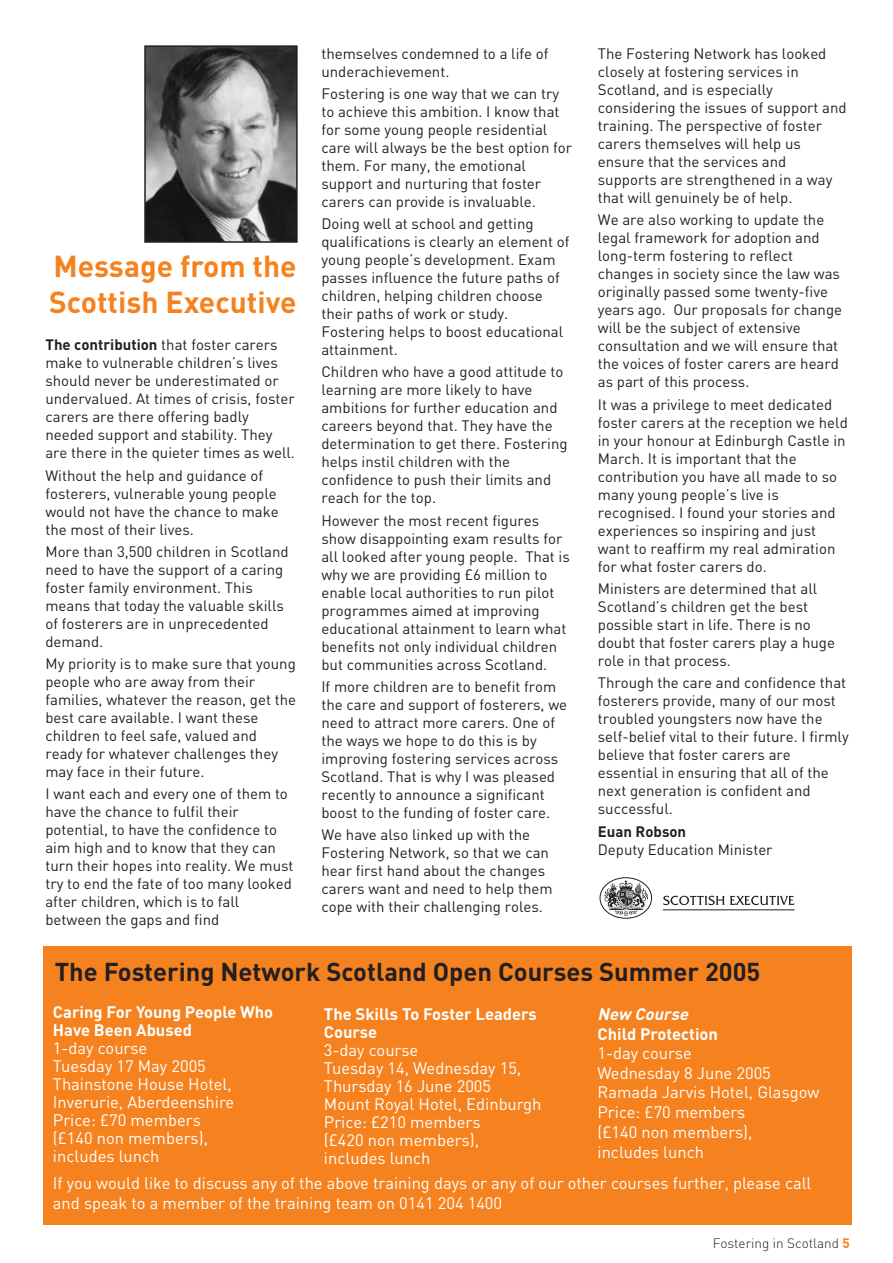
<style>
.page{position:relative;width:893px;height:1263px;background:#fff}
.page>*{position:absolute;margin:0;border:0;box-sizing:border-box;transform-origin:0 0}
.t1{font:700 30px/36px "DIN";color:#f5821f}
.t2{font:700 25.5px "DIN";color:#231f1f}
.t3{font:16.5px/18px "DIN";color:#fff}
.t4{font:700 16.5px/18px "DIN";color:#fff}
.t5{font:italic 700 16.5px "DIN";color:#fff}
.t6{font:15px/18px "DIN";color:#231f1f}
.t7{font:700 15px "DIN";color:#231f1f}
.t8{font:300 13.5px "DIN";color:#231f1f}
.s1{font-weight:700}
.s2{font-weight:700;color:#f5821f}
</style>
<div class="page">
<img style="left:147px;top:48px;width:147px;height:192px">
<div style="left:144px;top:45px;width:153px;height:198px;border:2px solid #231f1f"></div>
<svg style="left:663px;top:896px;width:61px;height:9px"></svg>
<svg style="left:730px;top:896px;width:64px;height:9px"></svg>
<hr style="left:663px;top:910px;width:131px;height:1px;background:#231f1f">
<div style="left:599px;top:877px;width:53px;height:42px;border:1px solid #231f1f;border-radius:50%"></div>
<svg style="left:604px;top:880px;width:44px;height:37px"></svg>
<div style="left:43px;top:946px;width:808px;height:279px;background:#f5821f"></div>
<h1 class="t1" style="left:49px;top:252px;width:249px">Message from the<br>Scottish Executive</h1>
<p class="t6" style="left:45px;top:338px;width:251px"><span class="s1">The contribution</span> that foster carers make to vulnerable children’s lives should never be underestimated or undervalued. At times of crisis, foster carers are there offering badly needed support and stability. They are there in the quieter times as well.</p>
<p class="t6" style="left:45px;top:468px;width:235px">Without the help and guidance of fosterers, vulnerable young people would not have the chance to make the most of their lives.</p>
<p class="t6" style="left:45px;top:544px;width:245px">More than 3,500 children in Scotland need to have the support of a caring foster family environment. This means that today the valuable skills of fosterers are in unprecedented demand.</p>
<p class="t6" style="left:45px;top:657px;width:252px">My priority is to make sure that young people who are away from their families, whatever the reason, get the best care available. I want these children to feel safe, valued and ready for whatever challenges they may face in their future.</p>
<p class="t6" style="left:45px;top:787px;width:249px">I want each and every one of them to have the chance to fulfil their potential, to have the confidence to aim high and to know that they can turn their hopes into reality. We must try to end the fate of too many looked after children, which is to fall between the gaps and find</p>
<p class="t6" style="left:321px;top:46px;width:229px">themselves condemned to a life of underachievement.</p>
<p class="t6" style="left:321px;top:86px;width:252px">Fostering is one way that we can try to achieve this ambition. I know that for some young people residential care will always be the best option for them. For many, the emotional support and nurturing that foster carers can provide is invaluable.</p>
<p class="t6" style="left:321px;top:216px;width:249px">Doing well at school and getting qualifications is clearly an element of young people’s development. Exam passes influence the future paths of children, helping children choose their paths of work or study.<br>Fostering helps to boost educational attainment.</p>
<p class="t6" style="left:321px;top:365px;width:248px">Children who have a good attitude to learning are more likely to have ambitions for further education and careers beyond that. They have the determination to get there. Fostering helps instil children with the confidence to push their limits and reach for the top.</p>
<p class="t6" style="left:321px;top:513px;width:250px">However the most recent figures show disappointing exam results for all looked after young people. That is why we are providing £6 million to enable local authorities to run pilot programmes aimed at improving educational attainment to learn what benefits not only individual children but communities across Scotland.</p>
<p class="t6" style="left:321px;top:679px;width:247px">If more children are to benefit from the care and support of fosterers, we need to attract more carers. One of the ways we hope to do this is by improving fostering services across Scotland. That is why I was pleased recently to announce a significant boost to the funding of foster care.</p>
<p class="t6" style="left:321px;top:827px;width:233px">We have also linked up with the<br>Fostering Network, so that we can hear first hand about the changes carers want and need to help them cope with their challenging roles.</p>
<p class="t6" style="left:598px;top:47px;width:250px">The Fostering Network has looked closely at fostering services in<br>Scotland, and is especially considering the issues of support and training. The perspective of foster carers themselves will help us ensure that the services and supports are strengthened in a way that will genuinely be of help.</p>
<p class="t6" style="left:598px;top:213px;width:246px">We are also working to update the legal framework for adoption and long-term fostering to reflect changes in society since the law was originally passed some twenty-five years ago. Our proposals for change will be the subject of extensive consultation and we will ensure that the voices of foster carers are heard as part of this process.</p>
<p class="t6" style="left:598px;top:397px;width:251px">It was a privilege to meet dedicated foster carers at the reception we held in your honour at Edinburgh Castle in March. It is important that the contribution you have all made to so many young people’s live is recognised. I found your stories and experiences so inspiring and just want to reaffirm my real admiration for what foster carers do.</p>
<p class="t6" style="left:598px;top:581px;width:238px">Ministers are determined that all<br>Scotland’s children get the best possible start in life. There is no doubt that foster carers play a huge role in that process.</p>
<p class="t6" style="left:598px;top:676px;width:252px">Through the care and confidence that fosterers provide, many of our most troubled youngsters now have the self-belief vital to their future. I firmly believe that foster carers are essential in ensuring that all of the next generation is confident and successful.</p>
<p class="t7" style="left:598px;top:826px;width:90px">Euan Robson</p>
<p class="t6" style="left:598px;top:842px;width:176px">Deputy Education Minister</p>
<h2 class="t2" style="left:55px;top:963px;width:707px">The Fostering Network Scotland Open Courses Summer 2005</h2>
<p class="t5" style="left:597px;top:1008px;width:95px">New Course</p>
<p class="t4" style="left:597px;top:1027px;width:122px">Child Protection</p>
<p class="t3" style="left:597px;top:1045px;width:223px;line-height:19.8px">1-day course<br>Wednesday 8 June 2005<br>Ramada Jarvis Hotel, Glasgow<br>Price: £70 members<br>(£140 non members),<br>includes lunch</p>
<p class="t3" style="left:53px;top:1175px;width:760px;line-height:19.8px">If you would like to discuss any of the above training days or any of our other courses further, please call and speak to a member of the training team on 0141 204 1400</p>
<p class="t4" style="left:53px;top:1005px;width:222px">Caring For Young People Who<br>Have Been Abused</p>
<p class="t3" style="left:53px;top:1041px;width:183px">1-day course<br>Tuesday 17 May 2005<br>Thainstone House Hotel,<br>Inverurie, Aberdeenshire<br>Price: £70 members (£140 non members), includes lunch</p>
<p class="t4" style="left:324px;top:1007px;width:214px">The Skills To Foster Leaders<br>Course</p>
<p class="t3" style="left:324px;top:1043px;width:219px">3-day course<br>Tuesday 14, Wednesday 15,<br>Thursday 16 June 2005<br>Mount Royal Hotel, Edinburgh<br>Price: £210 members<br>(£420 non members), includes lunch</p>
<p class="t8" style="left:712px;top:1238px;width:138px">Fostering in Scotland <span class="s2">5</span></p>
</div>
